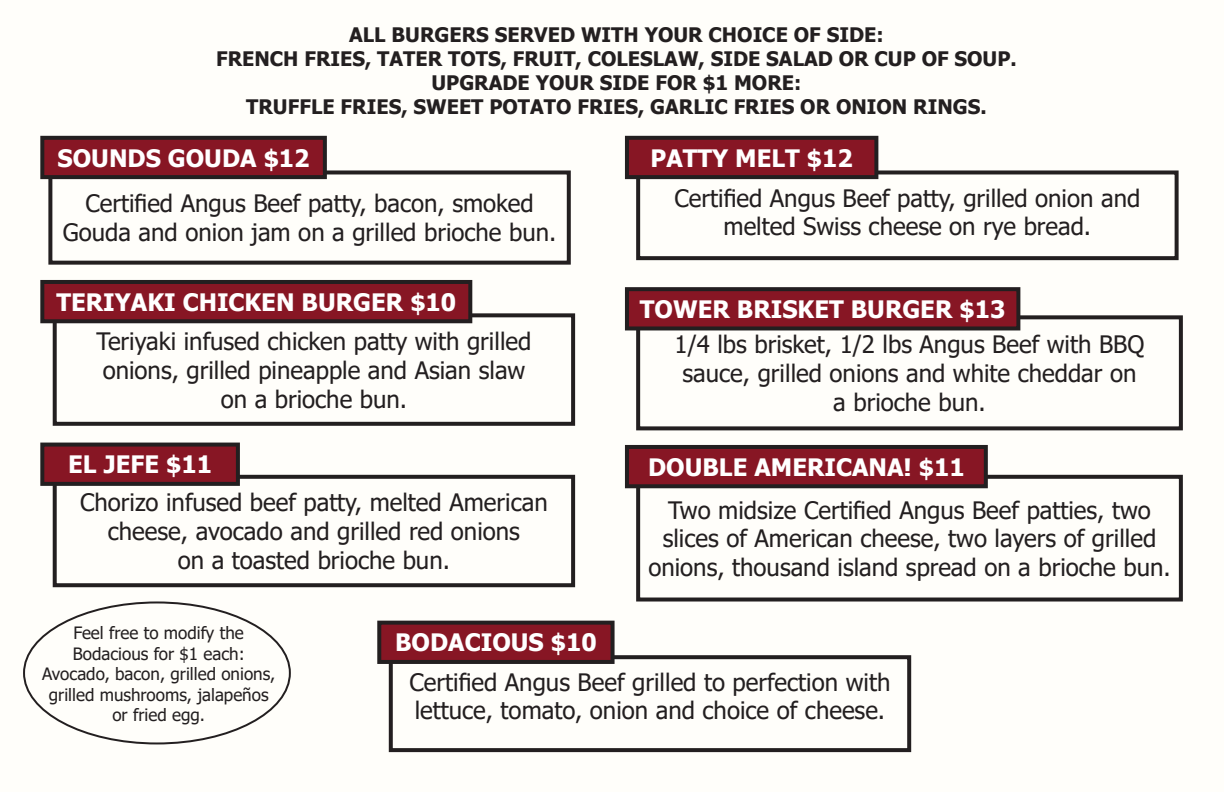
<style>
.page{position:relative;width:1224px;height:792px;background:#fffefa}
.page>*{position:absolute;margin:0;border:0;box-sizing:border-box;transform-origin:0 0}
.t1{font:24px/28.8px "Tahoma";color:#231f20;text-align:center}
.t2{font:700 24px "Tahoma";color:#fff}
.t3{font:700 20px/24px "Tahoma";color:#231f20;text-align:center}
.t4{font:17px/20.4px "Tahoma";color:#231f20;text-align:center}
</style>
<div class="page">
<div style="left:389px;top:655px;width:522px;height:97px;border:4px solid #231f20"></div>
<div style="left:636px;top:170px;width:543px;height:90px;border:4px solid #231f20"></div>
<div style="left:53px;top:313px;width:522px;height:113px;border:4px solid #231f20"></div>
<div style="left:48px;top:170px;width:523px;height:95px;border:4px solid #231f20"></div>
<div style="left:636px;top:315px;width:547px;height:115px;border:4px solid #231f20"></div>
<div style="left:636px;top:475px;width:547px;height:127px;border:4px solid #231f20"></div>
<div style="left:53px;top:475px;width:522px;height:112px;border:4px solid #231f20"></div>
<div style="left:379px;top:623px;width:234px;height:39px;background:#871624"></div>
<div style="left:377px;top:621px;width:238px;height:43px;border:4px solid #231f20"></div>
<div style="left:42px;top:138px;width:283px;height:39px;background:#871624"></div>
<div style="left:40px;top:136px;width:287px;height:43px;border:4px solid #231f20"></div>
<div style="left:42px;top:282px;width:428px;height:39px;background:#871624"></div>
<div style="left:40px;top:280px;width:432px;height:43px;border:4px solid #231f20"></div>
<div style="left:627px;top:447px;width:359px;height:39px;background:#871624"></div>
<div style="left:625px;top:445px;width:363px;height:43px;border:4px solid #231f20"></div>
<div style="left:42px;top:445px;width:196px;height:39px;background:#871624"></div>
<div style="left:40px;top:443px;width:200px;height:43px;border:4px solid #231f20"></div>
<div style="left:627px;top:289px;width:391px;height:39px;background:#871624"></div>
<div style="left:625px;top:287px;width:395px;height:43px;border:4px solid #231f20"></div>
<div style="left:627px;top:138px;width:249px;height:39px;background:#871624"></div>
<div style="left:625px;top:136px;width:253px;height:43px;border:4px solid #231f20"></div>
<p class="t3" style="left:216px;top:24px;width:802px">ALL BURGERS SERVED WITH YOUR CHOICE OF SIDE:<br>FRENCH FRIES, TATER TOTS, FRUIT, COLESLAW, SIDE SALAD OR CUP OF SOUP.<br>UPGRADE YOUR SIDE FOR $1 MORE:<br>TRUFFLE FRIES, SWEET POTATO FRIES, GARLIC FRIES OR ONION RINGS.</p>
<p class="t2" style="left:58px;top:141px;width:253px">SOUNDS GOUDA $12</p>
<p class="t2" style="left:651px;top:141px;width:204px">PATTY MELT $12</p>
<p class="t1" style="left:63px;top:191px;width:495px">Certified Angus Beef patty, bacon, smoked<br>Gouda and onion jam on a grilled brioche bun.</p>
<p class="t1" style="left:675px;top:185px;width:467px">Certified Angus Beef patty, grilled onion and melted Swiss cheese on rye bread.</p>
<p class="t2" style="left:56px;top:285px;width:401px">TERIYAKI CHICKEN BURGER $10</p>
<p class="t2" style="left:640px;top:292px;width:367px">TOWER BRISKET BURGER $13</p>
<p class="t1" style="left:96px;top:328px;width:436px">Teriyaki infused chicken patty with grilled onions, grilled pineapple and Asian slaw on a brioche bun.</p>
<p class="t1" style="left:675px;top:331px;width:471px">1/4 lbs brisket, 1/2 lbs Angus Beef with BBQ sauce, grilled onions and white cheddar on a brioche bun.</p>
<p class="t2" style="left:68px;top:448px;width:145px">EL JEFE $11</p>
<p class="t2" style="left:648px;top:450px;width:318px">DOUBLE AMERICANA! $11</p>
<p class="t1" style="left:80px;top:490px;width:469px">Chorizo infused beef patty, melted American cheese, avocado and grilled red onions<br>on a toasted brioche bun.</p>
<p class="t1" style="left:648px;top:497px;width:524px">Two midsize Certified Angus Beef patties, two slices of American cheese, two layers of grilled onions, thousand island spread on a brioche bun.</p>
<p class="t4" style="left:42px;top:624px;width:235px">Feel free to modify the<br>Bodacious for $1 each:<br>Avocado, bacon, grilled onions, grilled mushrooms, jalapeños or fried egg.</p>
<p class="t2" style="left:395px;top:626px;width:203px">BODACIOUS $10</p>
<p class="t1" style="left:410px;top:669px;width:482px;text-align:left">Certified Angus Beef grilled to perfection with lettuce, tomato, onion and choice of cheese.</p>
</div>
